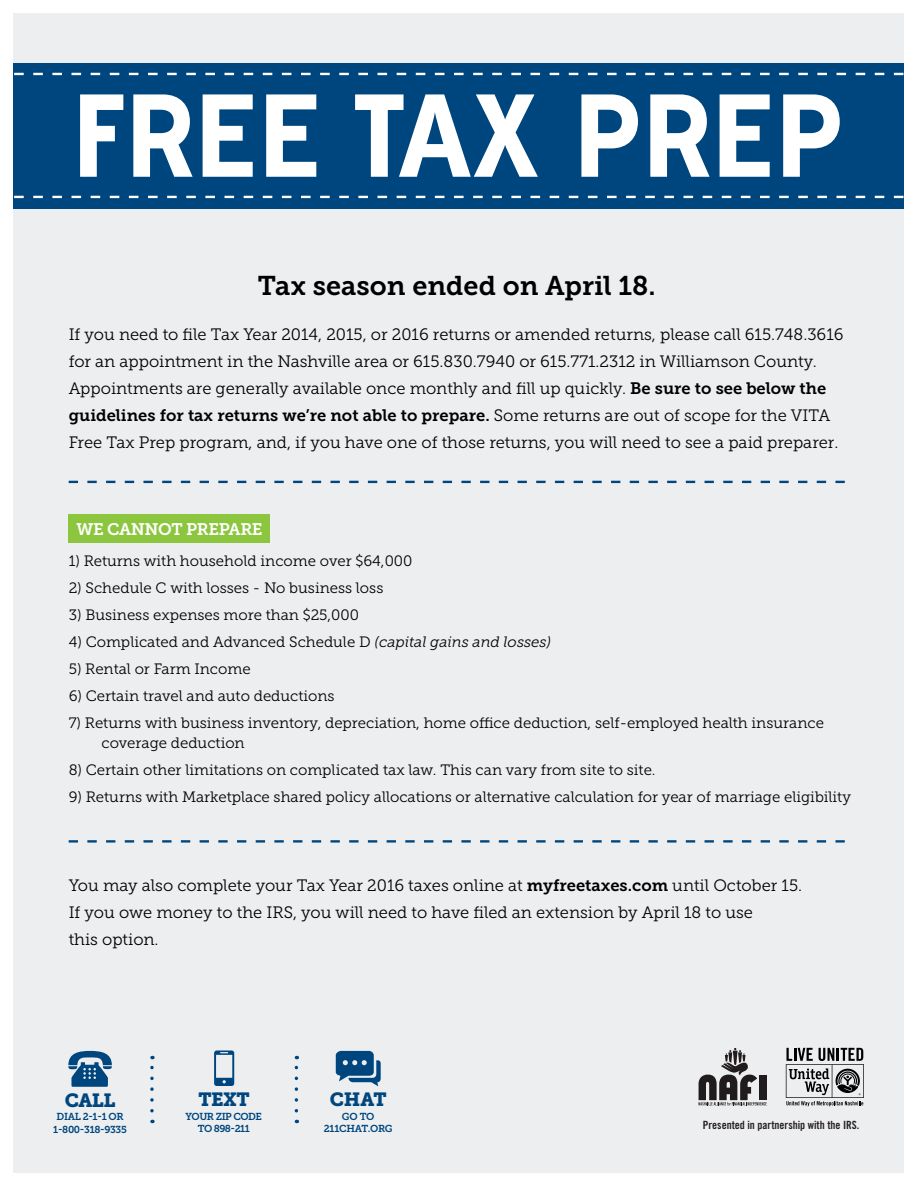
<style>
.page{position:relative;width:918px;height:1188px;background:#fff}
.page>*{position:absolute;margin:0;border:0;box-sizing:border-box;transform-origin:0 0}
.t1{font:700 117.6px "Edmondsans";letter-spacing:-.025em;color:#fff}
.t2{font:27px "Museo Slab 700";color:#000001}
.t3{font:19.05px "Museo Slab 900";letter-spacing:-.025em;color:#00467e}
.t4{font:16.65px "Museo Slab 700";letter-spacing:-.025em;color:#fff}
.t5{font:16.5px/27px "Museo Slab 300";color:#000001}
.t6{font:15px "Museo Slab 300";color:#000001}
.t7{font:11.4px "Trade Gothic Bold Cond Twenty";color:#231f20}
.t8{font:10.05px "Museo Slab 700";letter-spacing:-.035em;color:#00467e}
.s1{font-family:"Museo Slab 700"}
.s2{font-style:italic}
</style>
<div class="page">
<div style="left:14px;top:14px;width:890px;height:1159px;background:#edeeef"></div>
<div style="left:14px;top:63px;width:890px;height:146px;background:#00467e"></div>
<div style="left:69px;top:514px;width:201px;height:29px;background:#8bc63e"></div>
<svg style="left:699px;top:1048px;width:68px;height:57px"></svg>
<svg style="left:786px;top:1048px;width:78px;height:58px"></svg>
<svg style="left:68px;top:1051px;width:44px;height:36px"></svg>
<svg style="left:214px;top:1050px;width:20px;height:36px"></svg>
<svg style="left:336px;top:1051px;width:45px;height:35px"></svg>
<svg style="left:150px;top:1056px;width:4px;height:55px"></svg>
<svg style="left:295px;top:1056px;width:3px;height:55px"></svg>
<svg style="left:14px;top:196px;width:889px;height:2px"></svg>
<svg style="left:14px;top:73px;width:889px;height:2px"></svg>
<svg style="left:69px;top:481px;width:776px;height:2px"></svg>
<svg style="left:69px;top:840px;width:776px;height:3px"></svg>
<p class="t1" style="left:73px;top:64px;width:774px">FREE TAX PREP</p>
<p class="t2" style="left:258px;top:271px;width:400px">Tax season ended on April 18.</p>
<p class="t5" style="left:69px;top:321px;width:776px">If you need to file Tax Year 2014, 2015, or 2016 returns or amended returns, please call 615.748.3616 for an appointment in the Nashville area or 615.830.7940 or 615.771.2312 in Williamson County.<br>Appointments are generally available once monthly and fill up quickly. <span class="s1">Be sure to see below the guidelines for tax returns we’re not able to prepare.</span> Some returns are out of scope for the VITA Free Tax Prep program, and, if you have one of those returns, you will need to see a paid preparer.</p>
<p class="t4" style="left:76px;top:520px;width:188px">WE CANNOT PREPARE</p>
<p class="t6" style="left:69px;top:553px;width:345px">1) Returns with household income over $64,000</p>
<p class="t6" style="left:69px;top:580px;width:316px">2) Schedule C with losses - No business loss</p>
<p class="t6" style="left:69px;top:607px;width:292px">3) Business expenses more than $25,000</p>
<p class="t6" style="left:69px;top:634px;width:484px">4) Complicated and Advanced Schedule D <span class="s2">(capital gains and losses)</span></p>
<p class="t6" style="left:69px;top:661px;width:183px">5) Rental or Farm Income</p>
<p class="t6" style="left:69px;top:688px;width:267px">6) Certain travel and auto deductions</p>
<p class="t6" style="left:69px;top:715px;width:757px">7) Returns with business inventory, depreciation, home office deduction, self-employed health insurance</p>
<p class="t6" style="left:101px;top:735px;width:145px">coverage deduction</p>
<p class="t6" style="left:69px;top:762px;width:588px">8) Certain other limitations on complicated tax law. This can vary from site to site.</p>
<p class="t6" style="left:69px;top:789px;width:784px">9) Returns with Marketplace shared policy allocations or alternative calculation for year of marriage eligibility</p>
<p class="t5" style="left:69px;top:872px;width:735px">You may also complete your Tax Year 2016 taxes online at <span class="s1">myfreetaxes.com</span> until October 15.</p>
<p class="t5" style="left:69px;top:899px;width:686px">If you owe money to the IRS, you will need to have filed an extension by April 18 to use</p>
<p class="t5" style="left:69px;top:926px;width:91px">this option.</p>
<p class="t3" style="left:65px;top:1089px;width:52px">CALL</p>
<p class="t8" style="left:57px;top:1111px;width:69px">DIAL 2-1-1 OR</p>
<p class="t8" style="left:53px;top:1124px;width:75px">1-800-318-9335</p>
<p class="t3" style="left:199px;top:1089px;width:53px">TEXT</p>
<p class="t8" style="left:186px;top:1111px;width:78px">YOUR ZIP CODE</p>
<p class="t8" style="left:198px;top:1123px;width:54px">TO 898-211</p>
<p class="t3" style="left:330px;top:1088px;width:58px">CHAT</p>
<p class="t8" style="left:342px;top:1111px;width:34px">GO TO</p>
<p class="t8" style="left:324px;top:1123px;width:70px">211CHAT.ORG</p>
<p class="t7" style="left:703px;top:1118px;width:158px">Presented in partnership with the IRS.</p>
</div>
